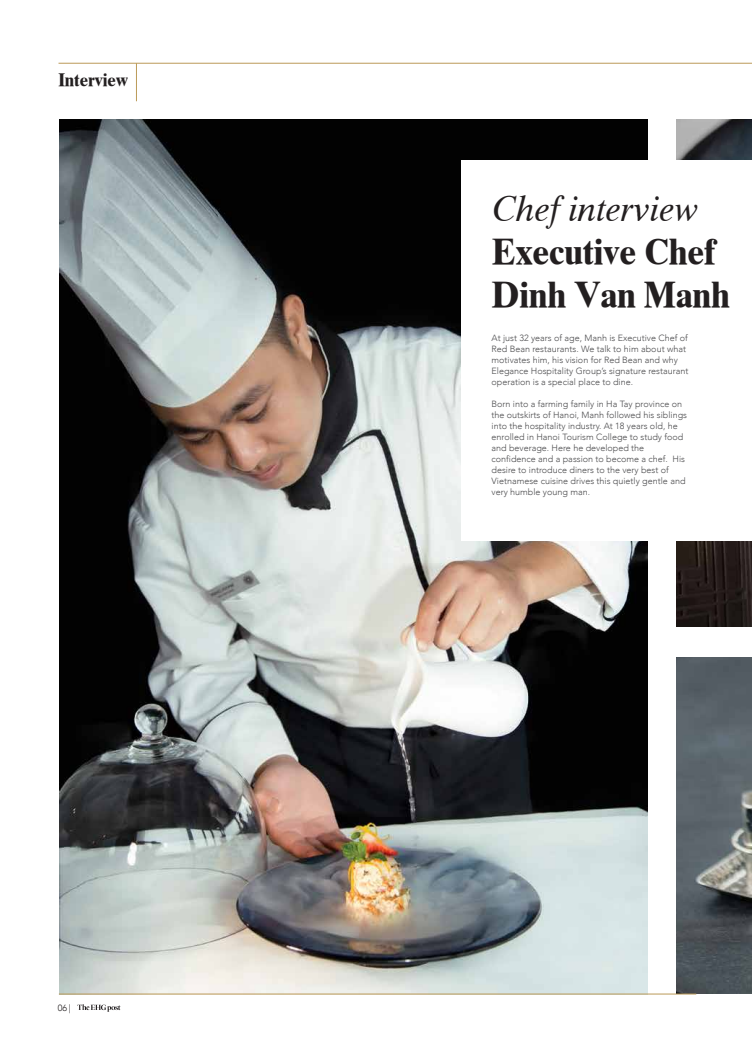
<style>
.page{position:relative;width:752px;height:1049px;background:#fff}
.page>*{position:absolute;margin:0;border:0;box-sizing:border-box;transform-origin:0 0}
.t1{font:700 36px/43.2px "SFU Times Ten";letter-spacing:-.01em;color:#231f20;scale:.95 1}
.t2{font:italic 36px "SFU Times Ten";letter-spacing:-.01em;color:#231f20;scale:.95 1}
.t3{font:700 18px "SFU Times Ten";letter-spacing:-.01em;color:#231f20;scale:.95 1}
.t4{font:300 9px/11px "Avenir";color:#4d4d4f}
.t5{font:300 9px "Avenir";color:#231f20}
</style>
<div class="page">
<img style="left:676px;top:657px;width:75px;height:337px">
<img style="left:676px;top:120px;width:75px;height:40px">
<img style="left:676px;top:541px;width:75px;height:85px">
<img style="left:60px;top:120px;width:586px;height:873px">
<svg style="left:77px;top:1004px;width:43px;height:8px"></svg>
<hr style="left:59px;top:993px;width:637px;height:1px;background:#bb9a58">
<hr style="left:58px;top:63px;width:693px;height:1px;background:#bb9a58">
<hr style="left:136px;top:63px;width:1px;height:38px;background:#bb9a58">
<div style="left:460px;top:161px;width:291px;height:380px;background:#fff"></div>
<h2 class="t3" style="left:58px;top:65px;width:75px">Interview</h2>
<p class="t5" style="left:58px;top:1002px;width:15px">06 |</p>
<h1 class="t2" style="left:491px;top:180px;width:219px">Chef interview</h1>
<h1 class="t1" style="left:491px;top:226px;width:252px">Executive Chef<br>Dinh Van Manh</h1>
<p class="t4" style="left:491px;top:333px;width:198px">At just 32 years of age, Manh is Executive Chef of Red Bean restaurants. We talk to him about what motivates him, his vision for Red Bean and why Elegance Hospitality Group’s signature restaurant operation is a special place to dine.</p>
<p class="t4" style="left:491px;top:399px;width:197px">Born into a farming family in Ha Tay province on the outskirts of Hanoi, Manh followed his siblings into the hospitality industry. At 18 years old, he enrolled in Hanoi Tourism College to study food and beverage. Here he developed the confidence and a passion to become a chef. His desire to introduce diners to the very best of Vietnamese cuisine drives this quietly gentle and very humble young man.</p>
</div>
